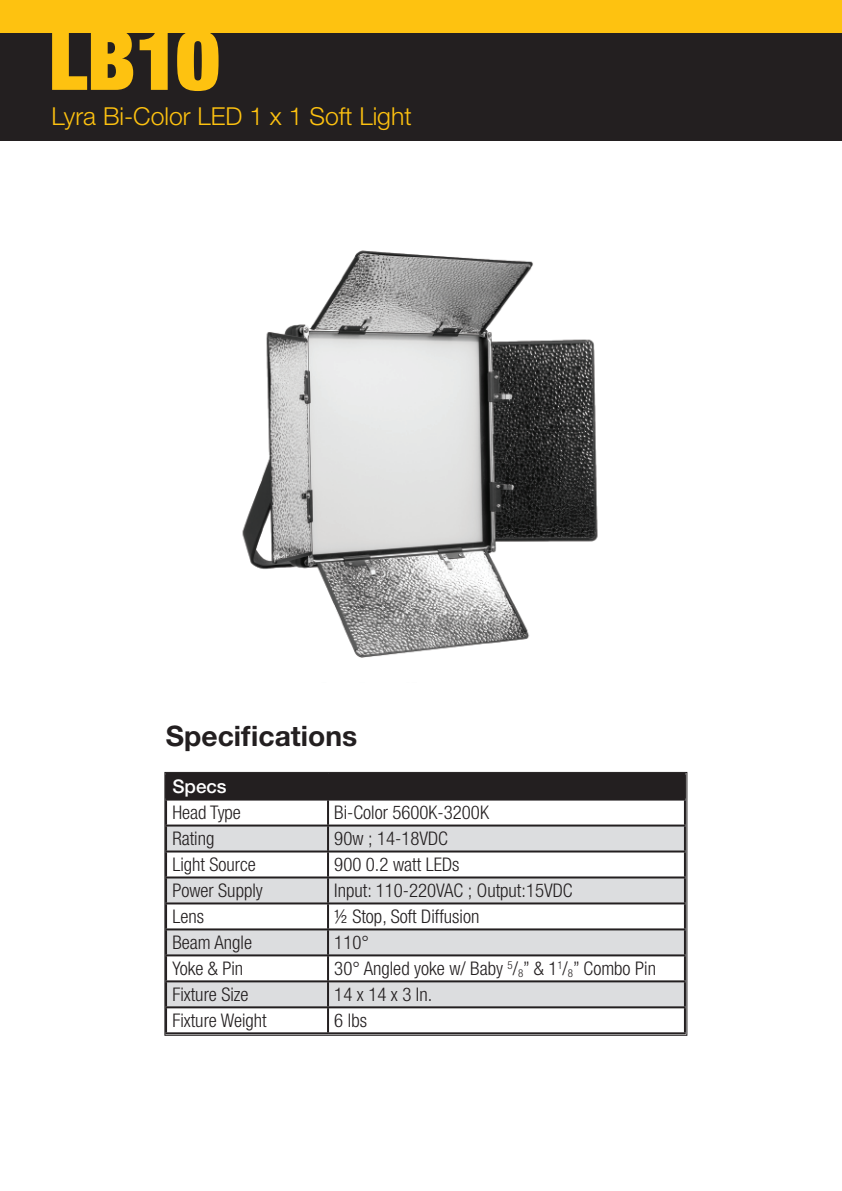
<style>
.page{position:relative;width:842px;height:1191px;background:#fff}
.page>*{position:absolute;margin:0;border:0;box-sizing:border-box;transform-origin:0 0}
.t1{font:900 condensed 83.8px "Helvetica Neue LT Std";color:#fec210}
.t2{font:700 28.2px "Helvetica Neue LT Std";color:#231f20}
.t3{font:300 24.8px "Helvetica Neue LT Std";color:#fec210}
.t4{font:300 condensed 18.8px "Helvetica Neue LT Std";color:#231f20}
.t5{font:500 18.8px "Helvetica Neue LT Std";color:#fff}
</style>
<div class="page">
<div style="left:0;top:31px;width:842px;height:109px;background:#231f20"></div>
<div style="left:0;top:0;width:842px;height:33px;background:#fec210"></div>
<img style="left:242px;top:250px;width:356px;height:408px">
<div style="left:166px;top:774px;width:519px;height:26px;background:#231f20"></div>
<div style="left:167px;top:826px;width:517px;height:24px;background:#dcdddf"></div>
<div style="left:167px;top:878px;width:517px;height:24px;background:#dcdddf"></div>
<svg style="left:167px;top:930px;width:517px;height:76px;fill:#dcdddf"></svg>
<hr style="left:165px;top:799px;width:163px;height:2px;background:#231f20">
<hr style="left:165px;top:800px;width:2px;height:25px;background:#231f20">
<hr style="left:328px;top:799px;width:357px;height:2px;background:#231f20">
<hr style="left:327px;top:800px;width:2px;height:25px;background:#231f20">
<hr style="left:684px;top:800px;width:2px;height:25px;background:#231f20">
<hr style="left:165px;top:824px;width:163px;height:2px;background:#231f20">
<hr style="left:165px;top:826px;width:2px;height:25px;background:#231f20">
<hr style="left:328px;top:824px;width:357px;height:2px;background:#231f20">
<hr style="left:327px;top:826px;width:2px;height:25px;background:#231f20">
<hr style="left:684px;top:826px;width:2px;height:25px;background:#231f20">
<hr style="left:165px;top:850px;width:163px;height:2px;background:#231f20">
<hr style="left:165px;top:852px;width:2px;height:25px;background:#231f20">
<hr style="left:328px;top:850px;width:357px;height:2px;background:#231f20">
<hr style="left:327px;top:852px;width:2px;height:25px;background:#231f20">
<hr style="left:684px;top:852px;width:2px;height:25px;background:#231f20">
<hr style="left:165px;top:876px;width:163px;height:2px;background:#231f20">
<hr style="left:165px;top:878px;width:2px;height:25px;background:#231f20">
<hr style="left:328px;top:876px;width:357px;height:2px;background:#231f20">
<hr style="left:327px;top:878px;width:2px;height:25px;background:#231f20">
<hr style="left:684px;top:878px;width:2px;height:25px;background:#231f20">
<hr style="left:165px;top:902px;width:163px;height:2px;background:#231f20">
<hr style="left:165px;top:904px;width:2px;height:25px;background:#231f20">
<hr style="left:328px;top:902px;width:357px;height:2px;background:#231f20">
<hr style="left:327px;top:904px;width:2px;height:25px;background:#231f20">
<hr style="left:684px;top:904px;width:2px;height:25px;background:#231f20">
<hr style="left:165px;top:928px;width:163px;height:2px;background:#231f20">
<hr style="left:165px;top:930px;width:2px;height:25px;background:#231f20">
<hr style="left:328px;top:928px;width:357px;height:2px;background:#231f20">
<hr style="left:327px;top:930px;width:2px;height:25px;background:#231f20">
<hr style="left:684px;top:930px;width:2px;height:25px;background:#231f20">
<hr style="left:165px;top:954px;width:163px;height:2px;background:#231f20">
<hr style="left:165px;top:956px;width:2px;height:25px;background:#231f20">
<hr style="left:328px;top:954px;width:357px;height:2px;background:#231f20">
<hr style="left:327px;top:956px;width:2px;height:25px;background:#231f20">
<hr style="left:684px;top:956px;width:2px;height:25px;background:#231f20">
<hr style="left:165px;top:980px;width:163px;height:2px;background:#231f20">
<hr style="left:165px;top:982px;width:2px;height:24px;background:#231f20">
<hr style="left:328px;top:980px;width:357px;height:2px;background:#231f20">
<hr style="left:327px;top:982px;width:2px;height:24px;background:#231f20">
<hr style="left:684px;top:982px;width:2px;height:24px;background:#231f20">
<hr style="left:165px;top:1006px;width:163px;height:2px;background:#231f20">
<hr style="left:165px;top:1008px;width:2px;height:24px;background:#231f20">
<hr style="left:328px;top:1006px;width:357px;height:2px;background:#231f20">
<hr style="left:327px;top:1008px;width:2px;height:24px;background:#231f20">
<hr style="left:684px;top:1008px;width:2px;height:24px;background:#231f20">
<hr style="left:165px;top:1032px;width:163px;height:2px;background:#231f20">
<hr style="left:328px;top:1032px;width:357px;height:2px;background:#231f20">
<div style="left:164px;top:772px;width:523px;height:264px;border:1px solid #231f20"></div>
<h1 class="t1" style="left:49px;top:6px;width:172px">LB10</h1>
<h3 class="t3" style="left:52px;top:101px;width:361px">Lyra Bi-Color LED 1 x 1 Soft Light</h3>
<h2 class="t2" style="left:166px;top:718px;width:193px">Specifications</h2>
<p class="t5" style="left:172px;top:775px;width:56px">Specs</p>
<p class="t4" style="left:172px;top:802px;width:70px">Head Type</p>
<p class="t4" style="left:334px;top:802px;width:156px">Bi-Color 5600K-3200K</p>
<p class="t4" style="left:172px;top:828px;width:44px">Rating</p>
<p class="t4" style="left:334px;top:828px;width:115px">90w ; 14-18VDC</p>
<p class="t4" style="left:172px;top:854px;width:85px">Light Source</p>
<p class="t4" style="left:334px;top:854px;width:127px">900 0.2 watt LEDs</p>
<p class="t4" style="left:172px;top:880px;width:92px">Power Supply</p>
<p class="t4" style="left:334px;top:880px;width:240px">Input: 110-220VAC ; Output:15VDC</p>
<p class="t4" style="left:172px;top:906px;width:33px">Lens</p>
<p class="t4" style="left:334px;top:906px;width:147px">½ Stop, Soft Diffusion</p>
<p class="t4" style="left:172px;top:932px;width:81px">Beam Angle</p>
<p class="t4" style="left:334px;top:932px;width:36px">110°</p>
<p class="t4" style="left:172px;top:958px;width:72px">Yoke &amp; Pin</p>
<p class="t4" style="left:334px;top:958px;width:323px">30° Angled yoke w/ Baby <sup>5</sup>/<sub>8</sub>” &amp; 1<sup>1</sup>/<sub>8</sub>” Combo Pin</p>
<p class="t4" style="left:172px;top:984px;width:78px">Fixture Size</p>
<p class="t4" style="left:334px;top:984px;width:99px">14 x 14 x 3 In.</p>
<p class="t4" style="left:172px;top:1010px;width:96px">Fixture Weight</p>
<p class="t4" style="left:334px;top:1010px;width:34px">6 lbs</p>
</div>
